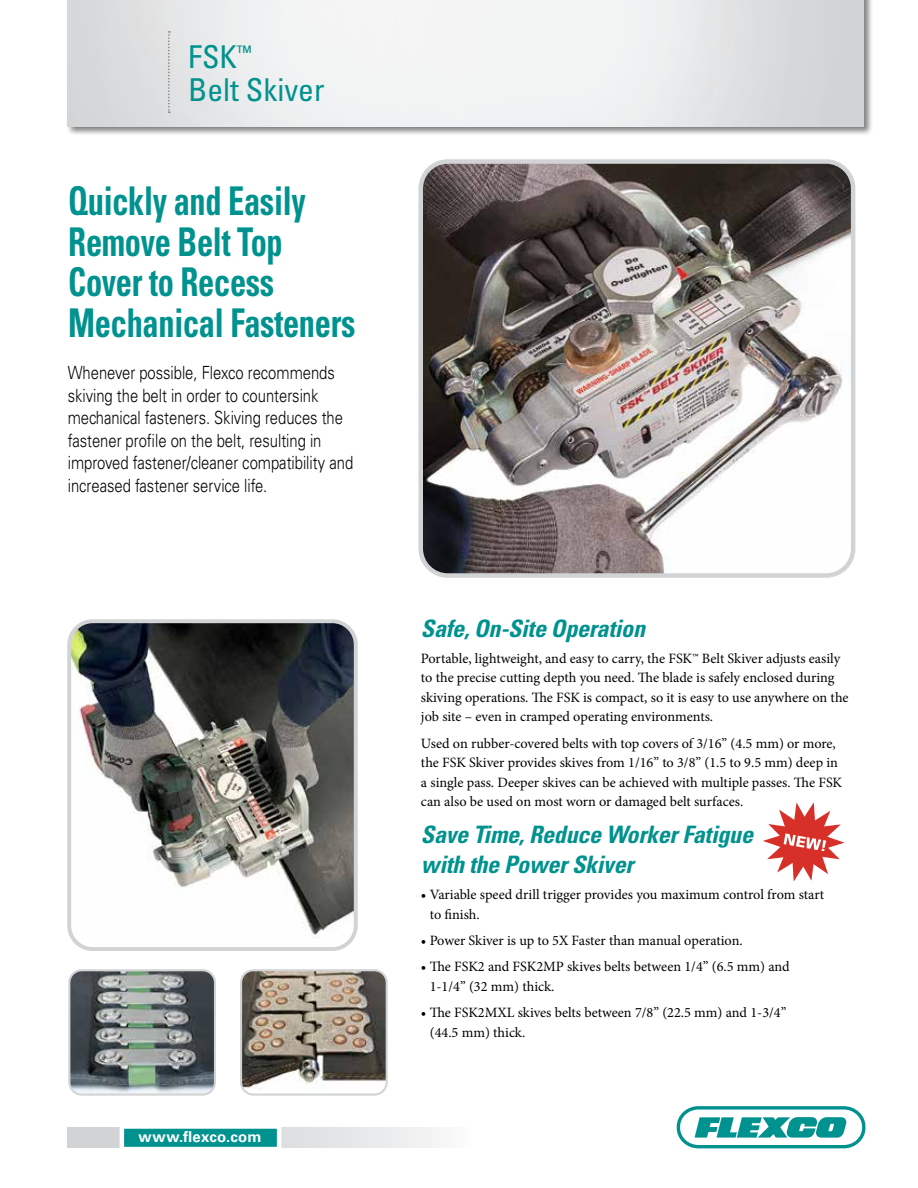
<style>
.page{position:relative;width:918px;height:1188px;background:#fff}
.page>*{position:absolute;margin:0;border:0;box-sizing:border-box;transform-origin:0 0}
.t1{font:700 condensed 39.6px/40.5px "Univers LT Std";letter-spacing:-.01em;color:#00928f;scale:.82 1}
.t2{font:condensed 31.5px/33px "Univers LT Std";color:#00928f}
.t3{font:italic 700 condensed 24px/30px "Univers LT Std";letter-spacing:-.01em;color:#00928f}
.t4{font:300 18.15px/22.5px "Univers LT Std";letter-spacing:-.005em;color:#000;scale:.82 1}
.t5{font:700 15.6px "Univers LT Std";letter-spacing:.005em;color:#fff}
.t6{font:700 15px "Univers LT Std";letter-spacing:.02em;color:#fff}
.t7{font:14.25px/19.5px "Minion Pro";color:#000}
</style>
<div class="page">
<div style="left:66px;top:0;width:808px;height:136px;background:#000;opacity:.5"></div>
<img style="left:67px;top:0;width:797px;height:126px">
<svg style="left:677px;top:1106px;width:188px;height:42px"></svg>
<svg style="left:68px;top:1128px;width:370px;height:20px;background:#e2e3e4"></svg>
<div style="left:120px;top:1124px;width:161px;height:27px;background:#00928f;border:4px solid #fff"></div>
<svg style="left:168px;top:31px;width:2px;height:82px"></svg>
<img style="left:423px;top:164px;width:427px;height:409px">
<div style="left:418px;top:159px;width:437px;height:419px;border:4px solid #d1d3d4;border-radius:27px"></div>
<img style="left:72px;top:624px;width:281px;height:322px">
<div style="left:67px;top:619px;width:291px;height:332px;border:4px solid #d1d3d4;border-radius:23px"></div>
<img style="left:71px;top:972px;width:142px;height:121px">
<div style="left:68px;top:969px;width:148px;height:127px;border:2px solid #d1d3d4;border-radius:12px"></div>
<img style="left:243px;top:972px;width:142px;height:121px">
<div style="left:240px;top:969px;width:148px;height:127px;border:2px solid #d1d3d4;border-radius:12px"></div>
<svg style="left:763px;top:802px;width:81px;height:80px"></svg>
<h2 class="t2" style="left:188px;top:40px;width:138px">FSK<sup>™<br></sup>Belt Skiver</h2>
<h1 class="t1" style="left:68px;top:181px;width:352px">Quickly and Easily<br>Remove Belt Top<br>Cover to Recess<br>Mechanical Fasteners</h1>
<p class="t4" style="left:68px;top:361px;width:350px">Whenever possible, Flexco recommends skiving the belt in order to countersink mechanical fasteners. Skiving reduces the fastener profile on the belt, resulting in improved fastener/cleaner compatibility and increased fastener service life.</p>
<p class="t6" style="left:138px;top:1128px;width:125px">www.flexco.com</p>
<p class="t5" style="left:125px;top:1128px;width:130px">w w.flexco.com</p>
<h3 class="t3" style="left:421px;top:613px;width:226px">Safe, On-Site Operation</h3>
<p class="t7" style="left:421px;top:649px;width:429px">Portable, lightweight, and easy to carry, the FSK™ Belt Skiver adjusts easily to the precise cutting depth you need. The blade is safely enclosed during skiving operations. The FSK is compact, so it is easy to use anywhere on the job site – even in cramped operating environments.</p>
<p class="t7" style="left:421px;top:734px;width:423px">Used on rubber-covered belts with top covers of 3/16” (4.5 mm) or more, the FSK Skiver provides skives from 1/16” to 3/8” (1.5 to 9.5 mm) deep in a single pass. Deeper skives can be achieved with multiple passes. The FSK can also be used on most worn or damaged belt surfaces.</p>
<h3 class="t3" style="left:421px;top:820px;width:334px">Save Time, Reduce Worker Fatigue with the Power Skiver</h3>
<p class="t7" style="left:430px;top:885px;width:396px;text-indent:-9px">• Variable speed drill trigger provides you maximum control from start to finish.</p>
<p class="t7" style="left:421px;top:931px;width:323px">• Power Skiver is up to 5X Faster than manual operation.</p>
<p class="t7" style="left:430px;top:957px;width:362px;text-indent:-9px">• The FSK2 and FSK2MP skives belts between 1/4” (6.5 mm) and<br>1-1/4” (32 mm) thick.</p>
<p class="t7" style="left:430px;top:1003px;width:358px;text-indent:-9px">• The FSK2MXL skives belts between 7/8” (22.5 mm) and 1-3/4” (44.5 mm) thick.</p>
</div>
